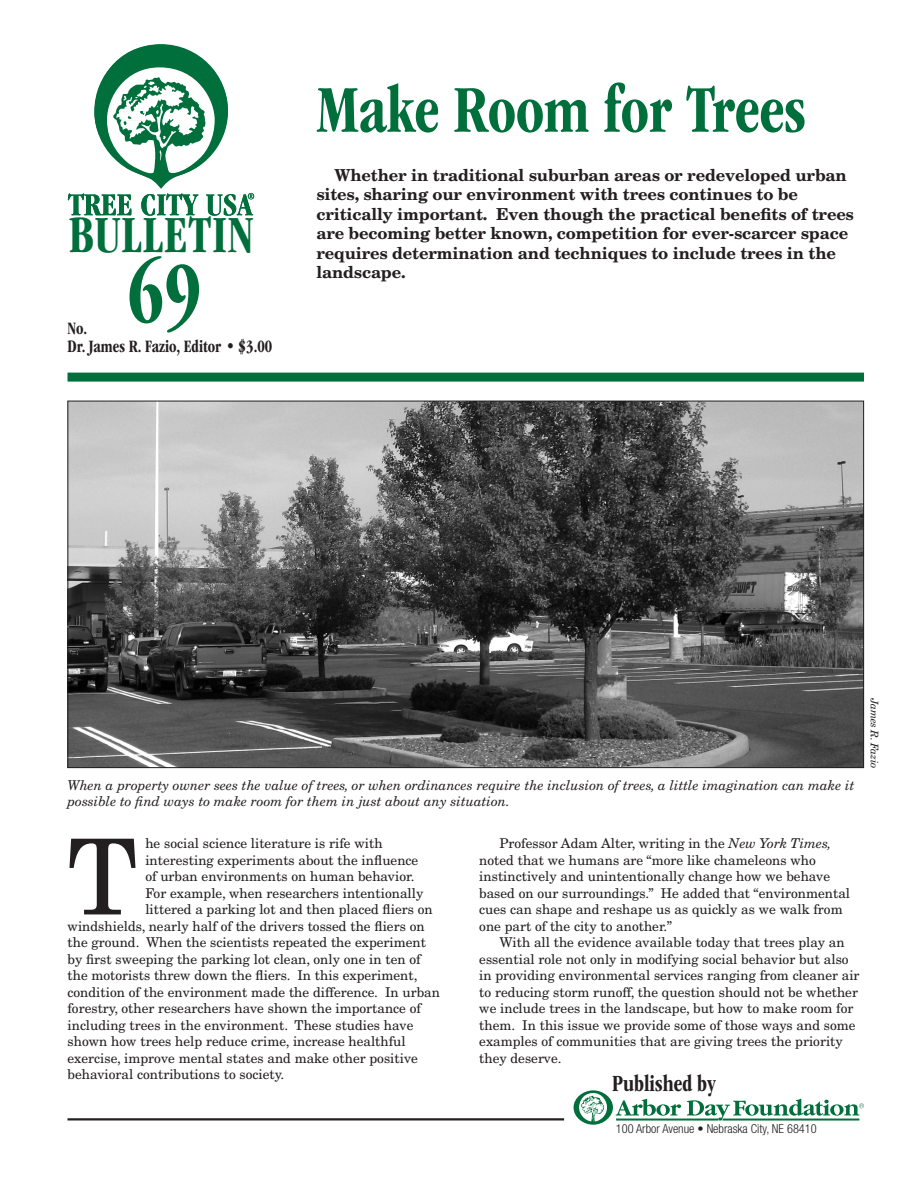
<style>
.page{position:relative;width:918px;height:1188px;background:#fff}
.page>*{position:absolute;margin:0;border:0;box-sizing:border-box;transform-origin:0 0}
.t1{font:104.85px "New Century Schlbk LT Std";color:#231f20}
.t2{font:700 condensed 90px "ITC Garamond Std";color:#006f3c;scale:.9 1}
.t3{font:700 condensed 69px "ITC Garamond Std";letter-spacing:-.005em;color:#006f3c;scale:.9 1}
.t4{font:700 condensed 54px "ITC Garamond Std";letter-spacing:.015em;color:#006f3c;scale:.9 1}
.t5{font:700 condensed 24px "ITC Garamond Std";color:#231f20;scale:.9 1}
.t6{font:700 condensed 18px/18px "ITC Garamond Std";color:#231f20;scale:.9 1}
.t7{font:700 16.5px/19.5px "New Century Schlbk LT Std";letter-spacing:-.01em;color:#231f20}
.t8{font:13.5px/16.5px "New Century Schlbk LT Std";color:#231f20}
.t9{font:italic 13.5px/16.5px "New Century Schlbk LT Std";color:#231f20}
.t10{font:300 condensed 12.3px "Helvetica Neue LT Std";color:#231f20}
.t11{font:italic 10.5px "New Century Schlbk LT Std";letter-spacing:-.02em;color:#231f20}
.s1{font-style:italic}
</style>
<div class="page">
<div style="left:68px;top:373px;width:796px;height:9px;background:#006f3c"></div>
<hr style="left:68px;top:1118px;width:496px;height:2px;background:#231f20">
<svg style="left:68px;top:45px;width:186px;height:171px"></svg>
<svg style="left:574px;top:1090px;width:290px;height:35px"></svg>
<img style="left:70px;top:403px;width:792px;height:363px">
<h3 class="t4" style="left:69px;top:205px;width:207px">BULLETIN</h3>
<h2 class="t2" style="left:127px;top:243px;width:84px">69</h2>
<h3 class="t6" style="left:68px;top:320px;width:229px">No.<br>Dr. James R. Fazio, Editor • $3.00</h3>
<h3 class="t3" style="left:316px;top:71px;width:545px">Make Room for Trees</h3>
<p class="t7" style="left:316px;top:165px;width:539px;text-indent:18px">Whether in traditional suburban areas or redeveloped urban sites, sharing our environment with trees continues to be critically important. Even though the practical benefits of trees are becoming better known, competition for ever-scarcer space requires determination and techniques to include trees in the landscape.</p>
<p class="t9" style="left:68px;top:777px;width:788px">When a property owner sees the value of trees, or when ordinances require the inclusion of trees, a little imagination can make it possible to find ways to make room for them in just about any situation.</p>
<p class="t8" style="left:479px;top:835px;width:372px;text-indent:20px">Professor Adam Alter, writing in the <span class="s1">New York Times, </span>noted that we humans are “more like chameleons who instinctively and unintentionally change how we behave based on our surroundings.” He added that “environmental cues can shape and reshape us as quickly as we walk from one part of the city to another.”</p>
<p class="t8" style="left:479px;top:934px;width:382px;text-indent:20px">With all the evidence available today that trees play an essential role not only in modifying social behavior but also in providing environmental services ranging from cleaner air to reducing storm runoff, the question should not be whether we include trees in the landscape, but how to make room for them. In this issue we provide some of those ways and some examples of communities that are giving trees the priority they deserve.</p>
<h1 class="t1" style="left:68px;top:813px;width:71px">T</h1>
<p class="t8" style="left:145px;top:835px;width:239px">he social science literature is rife with</p>
<p class="t8" style="left:145px;top:852px;width:275px">interesting experiments about the influence</p>
<p class="t8" style="left:145px;top:868px;width:271px">of urban environments on human behavior.</p>
<p class="t8" style="left:145px;top:885px;width:279px">For example, when researchers intentionally</p>
<p class="t8" style="left:145px;top:901px;width:289px">littered a parking lot and then placed fliers on</p>
<p class="t8" style="left:68px;top:918px;width:359px">windshields, nearly half of the drivers tossed the fliers on</p>
<p class="t8" style="left:68px;top:934px;width:360px">the ground. When the scientists repeated the experiment</p>
<p class="t8" style="left:68px;top:951px;width:355px">by first sweeping the parking lot clean, only one in ten of</p>
<p class="t8" style="left:68px;top:967px;width:351px">the motorists threw down the fliers. In this experiment,</p>
<p class="t8" style="left:68px;top:984px;width:374px">condition of the environment made the difference. In urban</p>
<p class="t8" style="left:68px;top:1000px;width:355px">forestry, other researchers have shown the importance of</p>
<p class="t8" style="left:68px;top:1017px;width:348px">including trees in the environment. These studies have</p>
<p class="t8" style="left:68px;top:1033px;width:340px">shown how trees help reduce crime, increase healthful</p>
<p class="t8" style="left:68px;top:1050px;width:352px">exercise, improve mental states and make other positive</p>
<p class="t8" style="left:68px;top:1066px;width:218px">behavioral contributions to society.</p>
<h3 class="t5" style="left:612px;top:1070px;width:117px">Published by</h3>
<p class="t10" style="left:616px;top:1122px;width:202px">100 Arbor Avenue • Nebraska City, NE 68410</p>
<p class="t11" style="left:881px;top:698px;width:72px;rotate:90deg">James R. Fazio</p>
</div>
